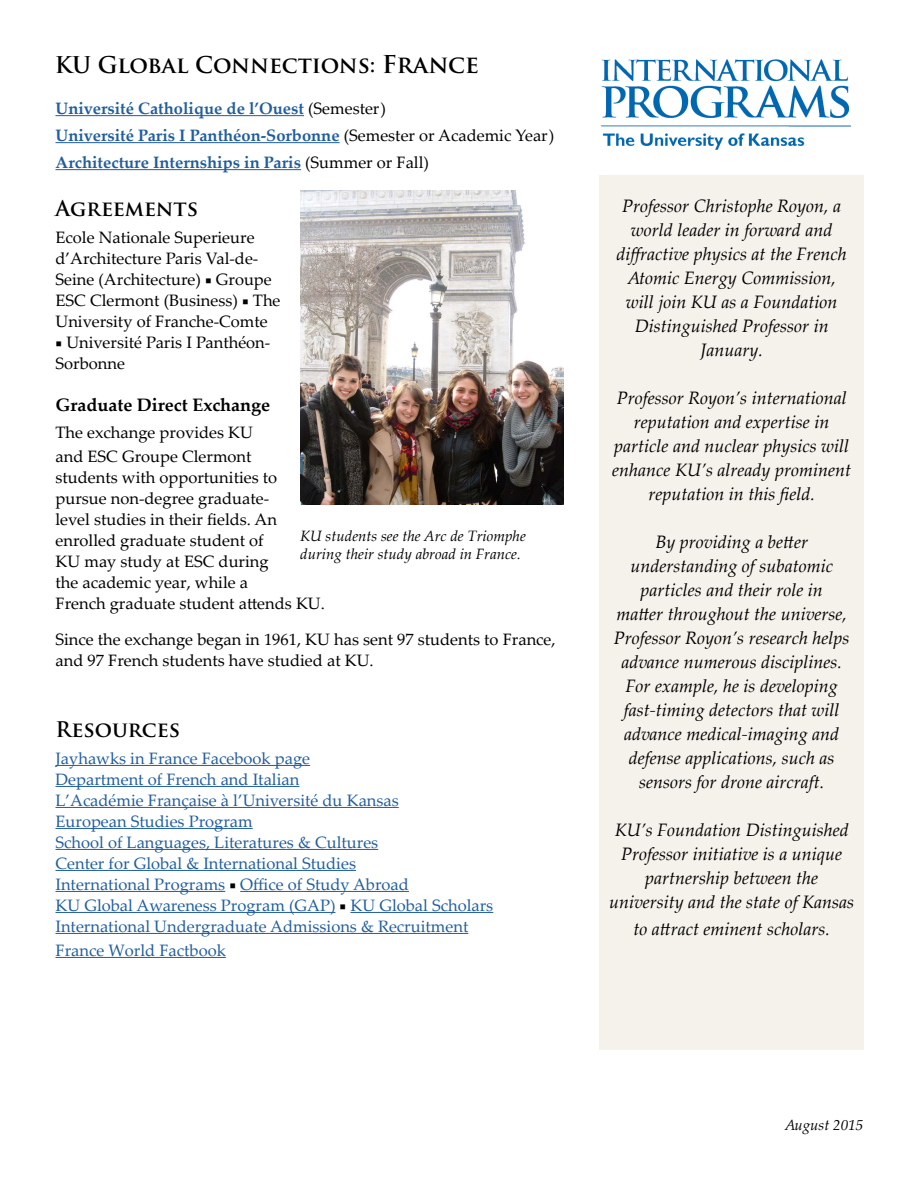
<style>
.page{position:relative;width:918px;height:1188px;background:#fff}
.page>*{position:absolute;margin:0;border:0;box-sizing:border-box;transform-origin:0 0}
.t1{font:700 22.5px "Trajan Pro";color:#000}
.t2{font:700 21px "Trajan Pro";color:#000}
.t3{font:italic 18px/24px "Palatino Linotype";color:#000;text-align:center}
.t4{font:700 18px "Palatino Linotype";color:#000}
.t5{font:16.5px/21px "Palatino Linotype";color:#000}
.t6{font:16.5px/21px "Palatino Linotype";color:#215e9e}
.t7{font:700 16.5px/27px "Palatino Linotype";color:#215e9e}
.t8{font:italic 15px/18px "Palatino Linotype";color:#000}
.s1{font-size:24px}
.s2{font-weight:400;color:#000}
.s3{font-family:"Minion Pro"}
.s4{font-family:"Minion Pro";color:#000}
</style>
<div class="page">
<hr style="left:56px;top:115px;width:248px;height:1px;background:#215e9e">
<hr style="left:56px;top:142px;width:284px;height:1px;background:#215e9e">
<hr style="left:56px;top:169px;width:245px;height:1px;background:#215e9e">
<hr style="left:56px;top:765px;width:254px;height:1px;background:#215e9e">
<hr style="left:56px;top:786px;width:243px;height:1px;background:#215e9e">
<hr style="left:56px;top:807px;width:343px;height:1px;background:#215e9e">
<hr style="left:56px;top:828px;width:197px;height:1px;background:#215e9e">
<hr style="left:56px;top:849px;width:322px;height:1px;background:#215e9e">
<hr style="left:56px;top:870px;width:300px;height:1px;background:#215e9e">
<hr style="left:56px;top:891px;width:169px;height:1px;background:#215e9e">
<hr style="left:240px;top:891px;width:169px;height:1px;background:#215e9e">
<hr style="left:56px;top:912px;width:280px;height:1px;background:#215e9e">
<hr style="left:350px;top:912px;width:143px;height:1px;background:#215e9e">
<hr style="left:56px;top:933px;width:412px;height:1px;background:#215e9e">
<hr style="left:56px;top:957px;width:170px;height:1px;background:#215e9e">
<div style="left:599px;top:175px;width:265px;height:875px;background:#f5f1eb"></div>
<img style="left:601px;top:59px;width:250px;height:90px">
<img style="left:300px;top:190px;width:263px;height:314px">
<p class="t1" style="left:55px;top:51px;width:426px">KU Global Connections: <span class="s1">France</span></p>
<p class="t7" style="left:56px;top:94px;width:500px">Université Catholique de l’Ouest <span class="s2">(Semester)<br></span>Université Paris I Panthéon-Sorbonne <span class="s2">(Semester or Academic Year)<br></span>Architecture Internships in Paris <span class="s2">(Summer or Fall)</span></p>
<p class="t2" style="left:56px;top:195px;width:144px">Agreements</p>
<p class="t5" style="left:56px;top:226px;width:227px">Ecole Nationale Superieure d’Architecture Paris Val-de-<br>Seine (Architecture) <span class="s3">■</span> Groupe<br>ESC Clermont (Business) <span class="s3">■</span> The<br>University of Franche-Comte</p>
<p class="t5" style="left:56px;top:331px;width:216px"><span class="s3">■</span> Université Paris I Panthéon-<br>Sorbonne</p>
<p class="t4" style="left:56px;top:392px;width:216px">Graduate Direct Exchange</p>
<p class="t5" style="left:56px;top:420px;width:199px;line-height:24px">The exchange provides KU and ESC Groupe Clermont</p>
<p class="t5" style="left:56px;top:466px;width:271px">students with opportunities to pursue non-degree graduate-<br>level studies in their fields. An enrolled graduate student of<br>KU may study at ESC during<br>the academic year, while a<br>French graduate student attends KU.</p>
<p class="t5" style="left:56px;top:628px;width:502px">Since the exchange began in 1961, KU has sent 97 students to France, and 97 French students have studied at KU.</p>
<p class="t8" style="left:300px;top:526px;width:227px">KU students see the Arc de Triomphe during their study abroad in France.</p>
<p class="t2" style="left:56px;top:716px;width:126px">Resources</p>
<p class="t6" style="left:56px;top:747px;width:439px">Jayhawks in France Facebook page<br>Department of French and Italian<br>L’Académie Française à l’Université du Kansas<br>European Studies Program<br>School of Languages, Literatures &amp; Cultures<br>Center for Global &amp; International Studies<br>International Programs <span class="s4">■</span> Office of Study Abroad<br>KU Global Awareness Program (GAP) <span class="s4">■</span> KU Global Scholars International Undergraduate Admissions &amp; Recruitment</p>
<p class="t6" style="left:56px;top:939px;width:172px">France World Factbook</p>
<p class="t3" style="left:616px;top:193px;width:232px">Professor Christophe Royon, a world leader in forward and diffractive physics at the French<br>Atomic Energy Commission, will join KU as a Foundation<br>Distinguished Professor in<br>January.</p>
<p class="t3" style="left:612px;top:385px;width:240px">Professor Royon’s international reputation and expertise in particle and nuclear physics will enhance KU’s already prominent reputation in this field.</p>
<p class="t3" style="left:614px;top:529px;width:237px">By providing a better understanding of subatomic particles and their role in<br>matter throughout the universe,<br>Professor Royon’s research helps advance numerous disciplines.<br>For example, he is developing fast-timing detectors that will advance medical-imaging and defense applications, such as sensors for drone aircraft.</p>
<p class="t3" style="left:609px;top:817px;width:247px">KU’s Foundation Distinguished<br>Professor initiative is a unique partnership between the university and the state of Kansas</p>
<p class="t3" style="left:633px;top:916px;width:198px">to attract eminent scholars.</p>
<p class="t8" style="left:785px;top:1115px;width:80px">August 2015</p>
</div>
